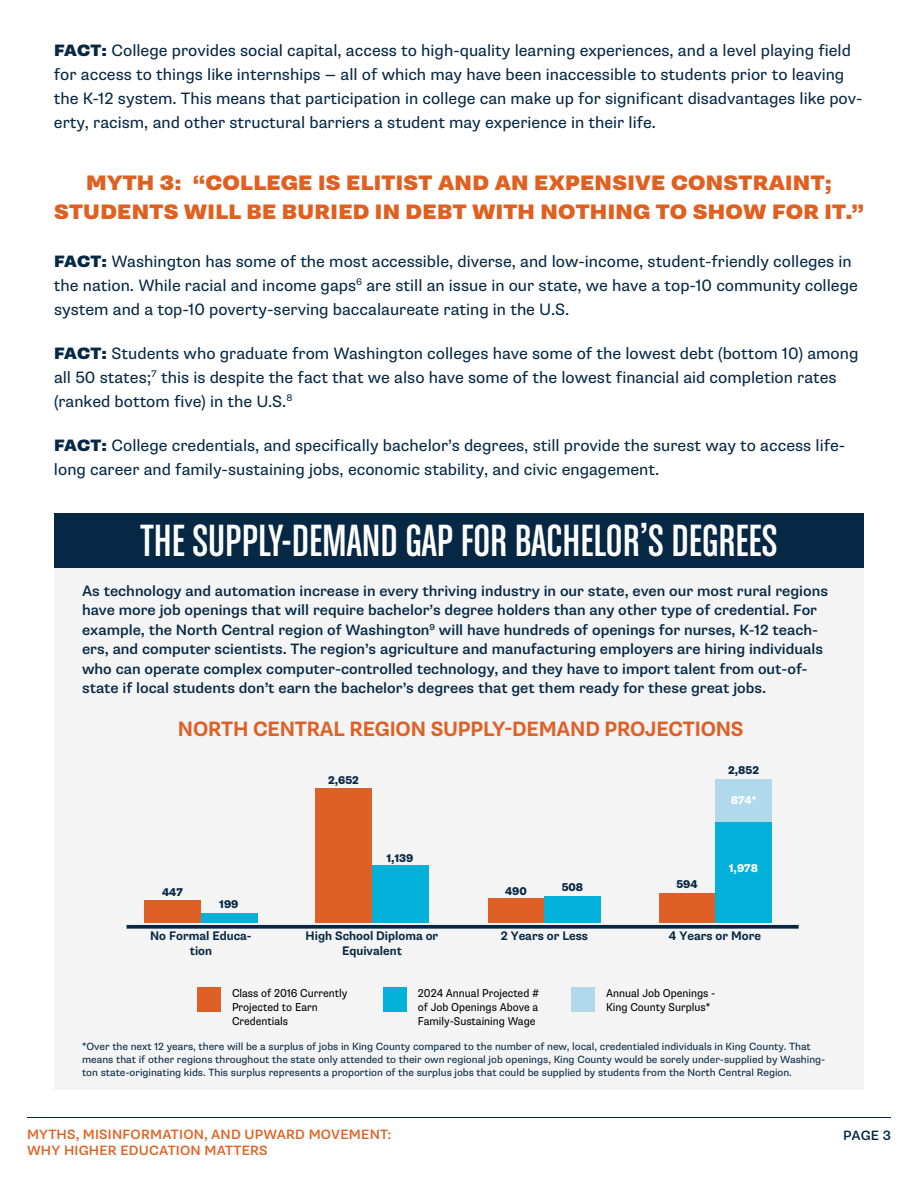
<style>
.page{position:relative;width:918px;height:1188px;background:#fff}
.page>*{position:absolute;margin:0;border:0;box-sizing:border-box;transform-origin:0 0}
.t1{font:48px "Chalet Comprime Cologne Sixty";color:#fff}
.t2{font:900 21px/28.5px "Supria Sans";letter-spacing:.015em;color:#df6020;text-align:center}
.t3{font:700 20.85px "Supria Sans";letter-spacing:-.01em;color:#de6026;scale:.94 1}
.t4{font:16.5px/24px "Supria Sans";color:#062845}
.t5{font:500 15px/19.5px "Supria Sans";color:#062845}
.t6{font:500 13.5px/16.2px "Supria Sans";letter-spacing:.015em;color:#df6020}
.t7{font:500 13.5px "Supria Sans";color:#062845}
.t8{font:700 12.45px/15px "Supria Sans";color:#062845;text-align:center;scale:.94 1}
.t9{font:11.4px/13.6px "Supria Sans";color:#000;scale:.94 1}
.t10{font:800 11.25px "Supria Sans";color:#062845;scale:.94 1}
.t11{font:800 11.25px "Supria Sans";color:#fff;scale:.94 1}
.t12{font:10.5px/12.6px "Supria Sans";color:#062845}
.s1{font-weight:900}
</style>
<div class="page">
<div style="left:54px;top:513px;width:810px;height:577px;background:#f4f4f4"></div>
<svg style="left:127px;top:925px;width:672px;height:4px;background:#1b3a54"></svg>
<div style="left:144px;top:900px;width:57px;height:23px;background:#de6026"></div>
<div style="left:201px;top:913px;width:57px;height:10px;background:#03b0da"></div>
<div style="left:659px;top:893px;width:56px;height:30px;background:#de6026"></div>
<div style="left:716px;top:779px;width:56px;height:144px;background:#b0d9ec"></div>
<div style="left:716px;top:822px;width:56px;height:101px;background:#03b0da"></div>
<div style="left:488px;top:898px;width:56px;height:25px;background:#de6026"></div>
<div style="left:544px;top:896px;width:57px;height:27px;background:#03b0da"></div>
<div style="left:316px;top:788px;width:56px;height:135px;background:#de6026"></div>
<div style="left:372px;top:865px;width:57px;height:58px;background:#03b0da"></div>
<div style="left:198px;top:987px;width:23px;height:24px;background:#de6026"></div>
<div style="left:572px;top:987px;width:23px;height:24px;background:#b0d9ec"></div>
<div style="left:383px;top:987px;width:24px;height:24px;background:#03b0da"></div>
<div style="left:54px;top:513px;width:810px;height:54px;background:#062845"></div>
<hr style="left:27px;top:1117px;width:864px;height:1px;background:#062845">
<p class="t4" style="left:54px;top:39px;width:810px"><span class="s1">FACT:</span> College provides social capital, access to high-quality learning experiences, and a level playing field for access to things like internships — all of which may have been inaccessible to students prior to leaving the K-12 system. This means that participation in college can make up for significant disadvantages like pov&shy;erty, racism, and other structural barriers a student may experience in their life.</p>
<p class="t2" style="left:54px;top:169px;width:811px">MYTH 3: “COLLEGE IS ELITIST AND AN EXPENSIVE CONSTRAINT;<br>STUDENTS WILL BE BURIED IN DEBT WITH NOTHING TO SHOW FOR IT.”</p>
<p class="t4" style="left:54px;top:249px;width:805px"><span class="s1">FACT:</span> Washington has some of the most accessible, diverse, and low-income, student-friendly colleges in the nation. While racial and income gaps<sup>6</sup> are still an issue in our state, we have a top-10 community college system and a top-10 poverty-serving baccalaureate rating in the U.S.</p>
<p class="t4" style="left:54px;top:342px;width:806px"><span class="s1">FACT:</span> Students who graduate from Washington colleges have some of the lowest debt (bottom 10) among all 50 states;<sup>7</sup> this is despite the fact that we also have some of the lowest financial aid completion rates (ranked bottom five) in the U.S.<sup>8</sup></p>
<p class="t4" style="left:54px;top:434px;width:793px"><span class="s1">FACT:</span> College credentials, and specifically bachelor’s degrees, still provide the surest way to access life&shy;long career and family-sustaining jobs, economic stability, and civic engagement.</p>
<h1 class="t1" style="left:141px;top:514px;width:638px">THE SUPPLY-DEMAND GAP FOR BACHELOR’S DEGREES</h1>
<p class="t5" style="left:82px;top:581px;width:747px">As technology and automation increase in every thriving industry in our state, even our most rural regions have more job openings that will require bachelor’s degree holders than any other type of credential. For example, the North Central region of Washington<sup>9</sup> will have hundreds of openings for nurses, K-12 teach&shy;ers, and computer scientists. The region’s agriculture and manufacturing employers are hiring individuals who can operate complex computer-controlled technology, and they have to import talent from out-of&shy;state if local students don’t earn the bachelor’s degrees that get them ready for these great jobs.</p>
<p class="t3" style="left:178px;top:716px;width:603px">NORTH CENTRAL REGION SUPPLY-DEMAND PROJECTIONS</p>
<p class="t10" style="left:328px;top:773px;width:34px">2,652</p>
<p class="t10" style="left:728px;top:763px;width:34px">2,852</p>
<p class="t11" style="left:731px;top:793px;width:29px">874*</p>
<p class="t10" style="left:162px;top:885px;width:24px">447</p>
<p class="t10" style="left:220px;top:898px;width:22px">199</p>
<p class="t10" style="left:387px;top:852px;width:30px">1,139</p>
<p class="t10" style="left:505px;top:884px;width:25px">490</p>
<p class="t10" style="left:562px;top:881px;width:25px">508</p>
<p class="t10" style="left:676px;top:878px;width:24px">594</p>
<p class="t11" style="left:729px;top:861px;width:32px">1,978</p>
<p class="t8" style="left:150px;top:929px;width:110px">No Formal Educa&shy;tion</p>
<p class="t8" style="left:306px;top:928px;width:143px">High School Diploma or<br>Equivalent</p>
<p class="t8" style="left:501px;top:929px;width:94px">2 Years or Less</p>
<p class="t8" style="left:669px;top:929px;width:100px">4 Years or More</p>
<p class="t9" style="left:232px;top:987px;width:124px">Class of 2016 Currently<br>Projected to Earn<br>Credentials</p>
<p class="t9" style="left:606px;top:987px;width:118px">Annual Job Openings -<br>King County Surplus*</p>
<p class="t9" style="left:418px;top:987px;width:130px;text-align:justify">2024 Annual Projected # of Job Openings Above a Family-Sustaining Wage</p>
<p class="t12" style="left:82px;top:1041px;width:745px">*Over the next 12 years, there will be a surplus of jobs in King County compared to the number of new, local, credentialed individuals in King County. That means that if other regions throughout the state only attended to their own regional job openings, King County would be sorely under-supplied by Washing&shy;ton state-originating kids. This surplus represents a proportion of the surplus jobs that could be supplied by students from the North Central Region.</p>
<p class="t6" style="left:27px;top:1126px;width:366px">MYTHS, MISINFORMATION, AND UPWARD MOVEMENT:<br>WHY HIGHER EDUCATION MATTERS</p>
<p class="t7" style="left:843px;top:1127px;width:49px">PAGE 3</p>
</div>
